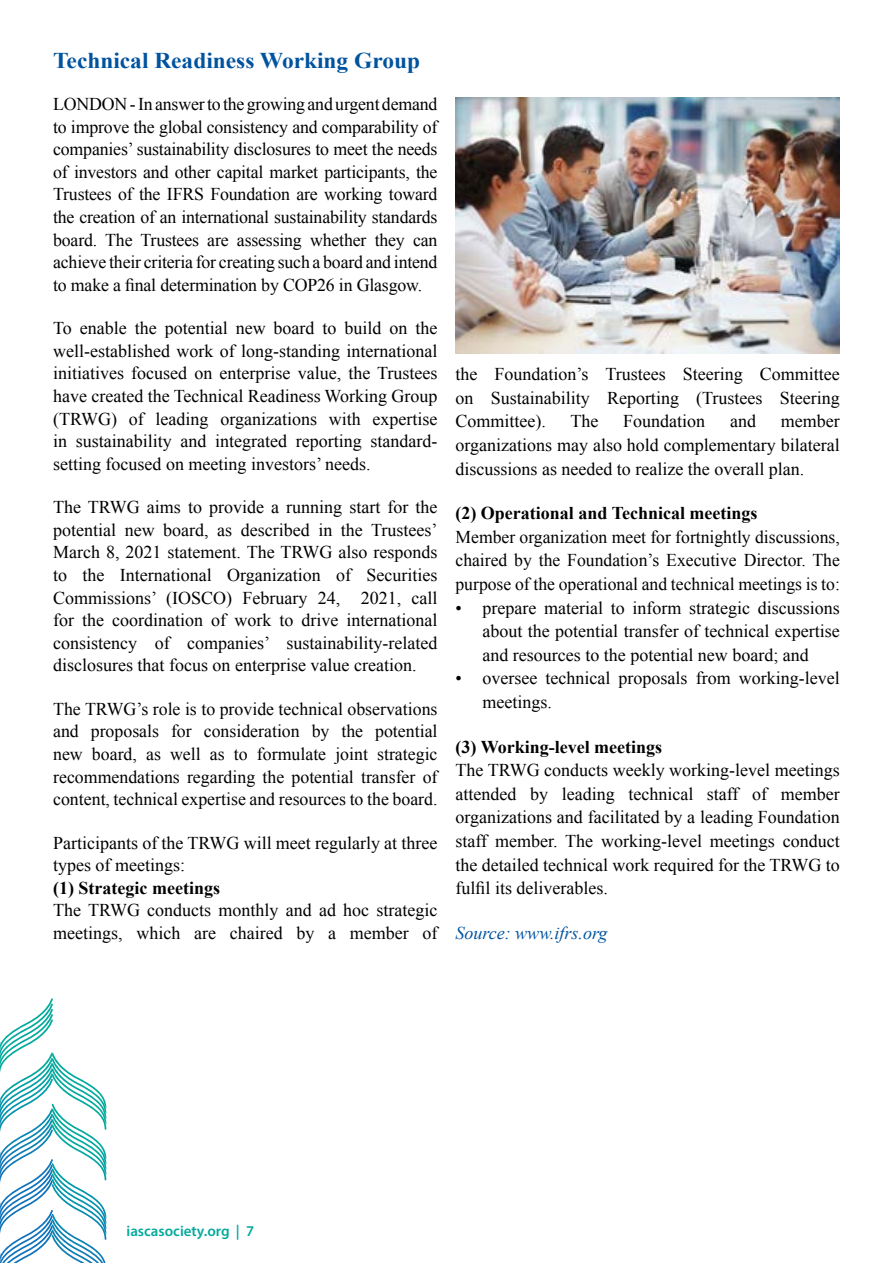
<style>
.page{position:relative;width:893px;height:1263px;background:#fff}
.page>*{position:absolute;margin:0;border:0;box-sizing:border-box;transform-origin:0 0}
.t1{font:700 22.5px "Times New Roman";color:#00539f;scale:1.04 1}
.t2{font:18px/22.5px "Times New Roman";color:#000;text-align:right}
.t3{font:700 18px "Times New Roman";color:#000}
.t4{font:italic 18px "Times New Roman";color:#00539f}
.t5{font:600 15px "Myriad Pro";color:#04aa9d}
</style>
<div class="page">
<svg style="left:0;top:998px;width:106px;height:265px"></svg>
<img style="left:455px;top:98px;width:385px;height:256px">
<p class="t1" style="left:53px;top:45px;width:354px">Technical Readiness Working Group</p>
<p class="t2" style="left:53px;top:93px;width:386px">LONDON In- answertothegrowingandurgentdemand to improve the global consistency and comparability of companies’ sustainability disclosures to meet the needs of investors and other capital market participants, the Trustees of the IFRS Foundation are working toward the creation of an international sustainability standards can</p>
<p class="t2" style="left:53px;top:228px;width:386px;text-align:left">board. The Trustees<br>achieve their criteria for creating such a board and intend to make a final determination by COP26 in Glasgow.</p>
<p class="t2" style="left:53px;top:317px;width:386px">To enable the potential new board to build on the well-established work of long-standing international initiatives focused on enterprise value, the Trustees have created the Technical Readiness Working Group expertise</p>
<p class="t2" style="left:237px;top:228px;width:66px">assessing</p>
<p class="t2" style="left:310px;top:228px;width:58px">whether</p>
<p class="t2" style="left:375px;top:228px;width:32px">they</p>
<p class="t2" style="left:207px;top:228px;width:23px">are</p>
<p class="t2" style="left:53px;top:407px;width:65px">(TRWG)</p>
<p class="t2" style="left:53px;top:452px;width:319px">setting focused on meeting investors’ needs.</p>
<p class="t2" style="left:156px;top:407px;width:54px">leading</p>
<p class="t2" style="left:220px;top:407px;width:98px">organizations</p>
<p class="t2" style="left:329px;top:407px;width:34px">with</p>
<p class="t2" style="left:129px;top:407px;width:16px">of</p>
<p class="t2" style="left:53px;top:429px;width:16px">in</p>
<p class="t2" style="left:76px;top:429px;width:98px">sustainability</p>
<p class="t2" style="left:181px;top:429px;width:27px">and</p>
<p class="t2" style="left:215px;top:429px;width:73px">integrated</p>
<p class="t2" style="left:296px;top:429px;width:67px">reporting</p>
<p class="t2" style="left:370px;top:429px;width:68px">standard-</p>
<p class="t2" style="left:53px;top:496px;width:386px">The TRWG aims to provide a running start for the<br>Trustees‘</p>
<p class="t2" style="left:53px;top:518px;width:65px">potential</p>
<p class="t2" style="left:53px;top:541px;width:386px">March 8, 2021 statement. The TRWG also responds</p>
<p class="t2" style="left:366px;top:563px;width:72px">Securities</p>
<p class="t2" style="left:163px;top:518px;width:47px">board,</p>
<p class="t2" style="left:241px;top:518px;width:70px">described</p>
<p class="t2" style="left:318px;top:518px;width:16px">in</p>
<p class="t2" style="left:341px;top:518px;width:23px">the</p>
<p class="t2" style="left:125px;top:518px;width:31px">new</p>
<p class="t2" style="left:217px;top:518px;width:16px">as</p>
<p class="t2" style="left:82px;top:563px;width:23px">the</p>
<p class="t2" style="left:120px;top:563px;width:93px">International</p>
<p class="t2" style="left:227px;top:563px;width:95px">Organization</p>
<p class="t2" style="left:336px;top:563px;width:16px">of</p>
<p class="t2" style="left:53px;top:563px;width:16px">to</p>
<p class="t2" style="left:53px;top:586px;width:180px">Commissions’ (IOSCO)</p>
<p class="t2" style="left:53px;top:608px;width:386px">for the coordination of work to drive international</p>
<p class="t2" style="left:287px;top:631px;width:152px">sustainability-related</p>
<p class="t2" style="left:242px;top:586px;width:66px">February</p>
<p class="t2" style="left:411px;top:586px;width:27px">call</p>
<p class="t2" style="left:318px;top:586px;width:24px">24,</p>
<p class="t2" style="left:361px;top:586px;width:42px">2021,</p>
<p class="t2" style="left:53px;top:631px;width:365px;text-align:left">consistency<br>disclosures that focus on enterprise value creation.</p>
<p class="t2" style="left:53px;top:697px;width:386px">The TRWG s’ role is to provide technical observations potential</p>
<p class="t2" style="left:187px;top:631px;width:84px">companies’</p>
<p class="t2" style="left:155px;top:631px;width:16px">of</p>
<p class="t2" style="left:53px;top:720px;width:27px">and</p>
<p class="t2" style="left:91px;top:720px;width:70px">proposals</p>
<p class="t2" style="left:204px;top:720px;width:98px">consideration</p>
<p class="t2" style="left:312px;top:720px;width:19px">by</p>
<p class="t2" style="left:341px;top:720px;width:23px">the</p>
<p class="t2" style="left:171px;top:720px;width:22px">for</p>
<p class="t2" style="left:335px;top:742px;width:34px">joint</p>
<p class="t2" style="left:92px;top:742px;width:47px">board,</p>
<p class="t2" style="left:170px;top:742px;width:32px">well</p>
<p class="t2" style="left:257px;top:742px;width:71px">formulate</p>
<p class="t2" style="left:377px;top:742px;width:62px">strategic</p>
<p class="t2" style="left:234px;top:742px;width:15px">to</p>
<p class="t2" style="left:53px;top:742px;width:386px;text-align:left">new<br>recommendations regarding the potential transfer of content, technical expertise and resources to the board.</p>
<p class="t2" style="left:53px;top:831px;width:386px;text-align:left">Participants of the TRWG will meet regularly at three types of meetings:</p>
<p class="t3" style="left:53px;top:875px;width:168px">1( ) Strategic meetings</p>
<p class="t2" style="left:53px;top:899px;width:386px">The TRWG conducts monthly and ad hoc strategic of</p>
<p class="t2" style="left:146px;top:742px;width:16px">as</p>
<p class="t2" style="left:210px;top:742px;width:16px">as</p>
<p class="t2" style="left:53px;top:921px;width:71px">meetings,</p>
<p class="t2" style="left:136px;top:921px;width:45px">which</p>
<p class="t2" style="left:230px;top:921px;width:54px">chaired</p>
<p class="t2" style="left:296px;top:921px;width:19px">by</p>
<p class="t2" style="left:350px;top:921px;width:60px">member</p>
<p class="t2" style="left:194px;top:921px;width:23px">are</p>
<p class="t2" style="left:328px;top:921px;width:9px">a</p>
<p class="t2" style="left:455px;top:363px;width:23px">the</p>
<p class="t2" style="left:455px;top:386px;width:19px">on</p>
<p class="t2" style="left:495px;top:363px;width:96px">Foundation s’</p>
<p class="t2" style="left:491px;top:386px;width:101px">Sustainability</p>
<p class="t2" style="left:605px;top:363px;width:62px">Trustees</p>
<p class="t2" style="left:683px;top:363px;width:61px">Steering</p>
<p class="t2" style="left:760px;top:363px;width:82px">Committee</p>
<p class="t2" style="left:607px;top:386px;width:73px">Reporting</p>
<p class="t2" style="left:696px;top:386px;width:68px">(Trustees</p>
<p class="t2" style="left:780px;top:386px;width:61px">Steering</p>
<p class="t2" style="left:455px;top:409px;width:386px;line-height:23.5px;text-align:left">Committee .)<br>organizations may also hold complementary bilateral discussions as needed to realize the overall plan.</p>
<p class="t3" style="left:455px;top:501px;width:304px">2( ) Operational and Technical meetings</p>
<p class="t2" style="left:455px;top:525px;width:386px;line-height:23.5px">Member organization meet for fortnightly discussions, chaired by the Foundation s’ Executive Director. The purpose of the operational and technical meetings is to: prepare material to inform strategic discussions</p>
<p class="t2" style="left:570px;top:410px;width:29px">The</p>
<p class="t2" style="left:623px;top:410px;width:84px">Foundation</p>
<p class="t2" style="left:730px;top:410px;width:27px">and</p>
<p class="t2" style="left:781px;top:410px;width:60px">member</p>
<p class="t2" style="left:455px;top:596px;width:8px">•</p>
<p class="t2" style="left:455px;top:667px;width:8px">•</p>
<p class="t2" style="left:482px;top:620px;width:359px">about the potential transfer of technical expertise</p>
<p class="t2" style="left:482px;top:643px;width:328px">and resources to the potential new board; and</p>
<p class="t2" style="left:739px;top:667px;width:102px">working-level</p>
<p class="t2" style="left:546px;top:667px;width:144px">technical proposals</p>
<p class="t2" style="left:696px;top:667px;width:36px">from</p>
<p class="t2" style="left:482px;top:667px;width:56px">oversee</p>
<p class="t2" style="left:482px;top:690px;width:71px">meetings.</p>
<p class="t3" style="left:455px;top:734px;width:208px">3( ) Working-level meetings</p>
<p class="t2" style="left:455px;top:758px;width:386px;line-height:23.5px">The TRWG conducts weekly working-level meetings member</p>
<p class="t2" style="left:455px;top:782px;width:386px;line-height:23.5px;text-align:left">attended<br>organizations and facilitated by a leading Foundation staff member. The working-level meetings conduct the detailed technical work required for the TRWG to fulfil its deliverables.</p>
<p class="t4" style="left:455px;top:920px;width:153px">Source: www.ifrs.org</p>
<p class="t2" style="left:530px;top:782px;width:19px">by</p>
<p class="t2" style="left:562px;top:782px;width:54px">leading</p>
<p class="t2" style="left:628px;top:782px;width:66px">technical</p>
<p class="t2" style="left:707px;top:782px;width:33px">staff</p>
<p class="t2" style="left:752px;top:782px;width:16px">of</p>
<p class="t5" style="left:126px;top:1221px;width:129px">iascasociety.org 7|</p>
</div>
